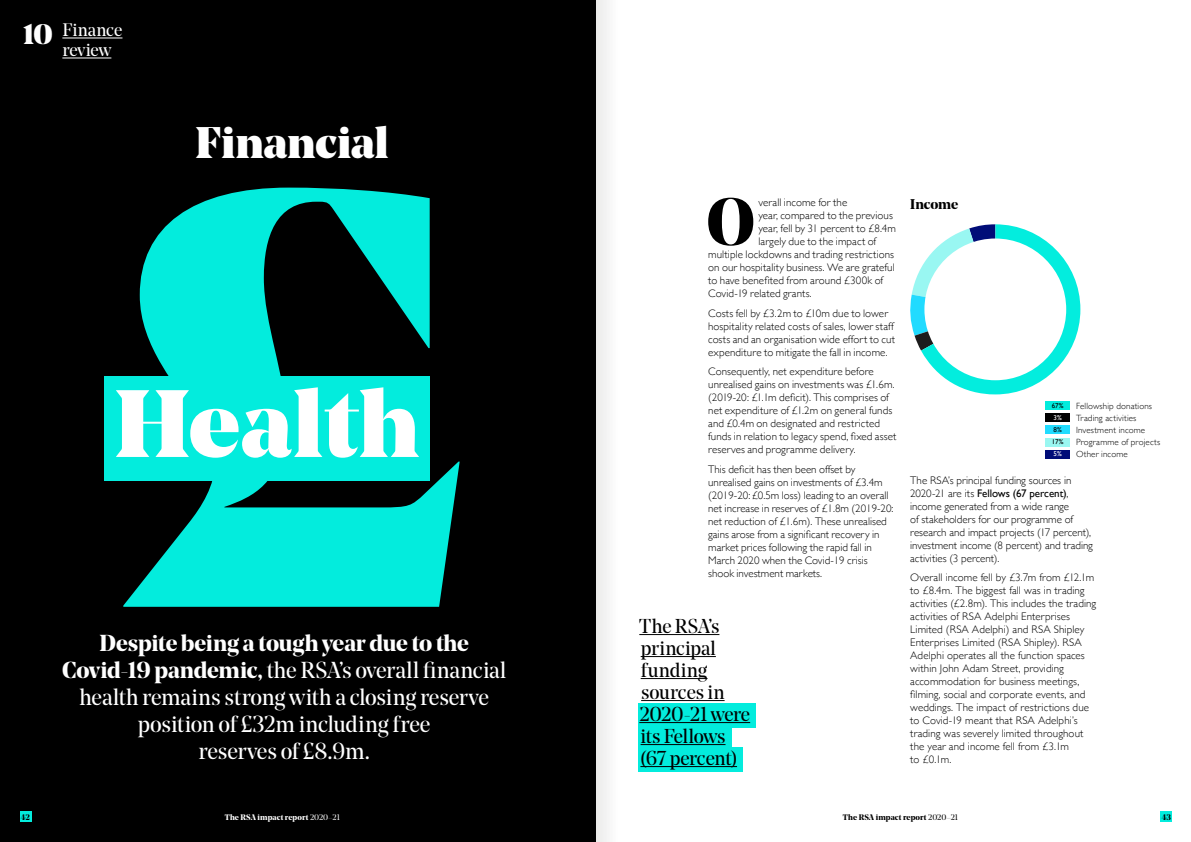
<style>
.page{position:relative;width:1191px;height:842px;background:#fff}
.page>*{position:absolute;margin:0;border:0;box-sizing:border-box;transform-origin:0 0}
.t1{font:900 95px "Noe Display";letter-spacing:.01em;color:#fff}
.t2{font:700 66.5px "Noe Display";color:#000}
.t3{font:900 44px "Noe Display";letter-spacing:-.005em;color:#fff}
.t4{font:23px/27px "Noe Display";letter-spacing:-.01em;color:#fff;text-align:center}
.t5{font:20px/22px "Noe Display";letter-spacing:-.015em;color:#000}
.t6{font:18px/20px "Noe Display";letter-spacing:-.01em;color:#fff}
.t7{font:700 14px "Noe Display";letter-spacing:-.01em;color:#000}
.t8{font:300 11px/13px "Gill Sans";letter-spacing:.005em;color:#000}
.t9{font:300 9px/12.1px "Gill Sans";letter-spacing:.015em;color:#000}
.t10{font:700 8px "Noe Display";letter-spacing:.005em;color:#000}
.t11{font:700 8px "Noe Display";letter-spacing:.01em;color:#fff}
.t12{font:7px/12.1px "Gill Sans";color:#000}
.t13{font:7px "Gill Sans";color:#fff}
.s1{font-weight:900;font-size:28px}
.s2{font-weight:700}
.s3{font-weight:400}
</style>
<div class="page">
<div style="left:0;top:0;width:595px;height:842px;background:#000"></div>
<div style="left:1160px;top:811px;width:12px;height:11px;background:#03ecdd"></div>
<div style="left:20px;top:811px;width:11px;height:11px;background:#03ecdd"></div>
<div style="left:638px;top:747px;width:105px;height:25px;background:#03ecdd"></div>
<div style="left:638px;top:722px;width:93px;height:25px;background:#03ecdd"></div>
<div style="left:638px;top:703px;width:118px;height:25px;background:#03ecdd"></div>
<svg style="left:123px;top:188px;width:337px;height:419px;fill:#03ecdd"></svg>
<hr style="left:62px;top:38px;width:60px;height:1px;background:#fff">
<hr style="left:62px;top:58px;width:49px;height:1px;background:#fff">
<div style="left:104px;top:376px;width:326px;height:104px;background:#03ecdd"></div>
<hr style="left:639px;top:634px;width:80px;height:1px;background:#000">
<hr style="left:640px;top:656px;width:76px;height:1px;background:#000">
<hr style="left:640px;top:678px;width:67px;height:1px;background:#000">
<hr style="left:641px;top:700px;width:83px;height:1px;background:#000">
<hr style="left:639px;top:722px;width:111px;height:1px;background:#000">
<hr style="left:640px;top:744px;width:85px;height:1px;background:#000">
<hr style="left:640px;top:766px;width:97px;height:1px;background:#000">
<div style="left:1045px;top:402px;width:24px;height:8px;background:#03ecdd"></div>
<div style="left:1045px;top:426px;width:24px;height:8px;background:#21dcff"></div>
<div style="left:1045px;top:438px;width:24px;height:8px;background:#9af7f1"></div>
<div style="left:1045px;top:414px;width:24px;height:8px;background:#000"></div>
<div style="left:1045px;top:450px;width:24px;height:8px;background:#000c78"></div>
<svg style="left:910px;top:224px;width:170px;height:170px"></svg>
<div style="left:924px;top:238px;width:142px;height:142px;background:#fff;border-radius:50%"></div>
<div style="left:595px;top:0;width:44px;height:842px;background:linear-gradient(to right,#efefee,#fff)"></div>
<h3 class="t6" style="left:62px;top:20px;width:62px;text-indent:-40px"><span class="s1">10</span> Finance review</h3>
<h3 class="t3" style="left:195px;top:113px;width:195px">Financial</h3>
<h1 class="t1" style="left:115px;top:361px;width:306px">Health</h1>
<h3 class="t4" style="left:62px;top:629px;width:446px"><span class="s2">Despite being a tough year due to the Covid-19 pandemic,</span> the RSA’s overall financial health remains strong with a closing reserve position of £32m including free<br>reserves of £8.9m.</h3>
<h2 class="t2" style="left:706px;top:179px;width:50px">O</h2>
<p class="t8" style="left:758px;top:195px;width:90px">verall income for the</p>
<p class="t8" style="left:758px;top:208px;width:136px">year, compared to the previous</p>
<p class="t8" style="left:758px;top:221px;width:139px">year, fell by 31 percent to £8.4m</p>
<p class="t8" style="left:758px;top:234px;width:119px">largely due to the impact of</p>
<p class="t8" style="left:708px;top:247px;width:187px">multiple lockdowns and trading restrictions</p>
<p class="t8" style="left:708px;top:260px;width:188px">on our hospitality business. We are grateful</p>
<p class="t8" style="left:708px;top:273px;width:176px">to have benefited from around £300k of</p>
<p class="t8" style="left:708px;top:286px;width:105px">Covid-19 related grants.</p>
<p class="t8" style="left:708px;top:306px;width:188px">Costs fell by £3.2m to £10m due to lower hospitality related costs of sales, lower staff costs and an organisation wide effort to cut expenditure to mitigate the fall in income.</p>
<p class="t8" style="left:708px;top:364px;width:190px">Consequently, net expenditure before unrealised gains on investments was £1.6m. (2019-20: £1.1m deficit). This comprises of net expenditure of £1.2m on general funds and £0.4m on designated and restricted funds in relation to legacy spend, fixed asset reserves and programme delivery.</p>
<p class="t8" style="left:708px;top:462px;width:187px">This deficit has then been offset by unrealised gains on investments of £3.4m (2019-20: £0.5m loss) leading to an overall net increase in reserves of £1.8m (2019-20: net reduction of £1.6m). These unrealised gains arose from a significant recovery in market prices following the rapid fall in March 2020 when the Covid-19 crisis shook investment markets.</p>
<h3 class="t5" style="left:639px;top:614px;width:112px">The RSA’s principal funding sources in<br>2020-21 were its Fellows (67 percent)</h3>
<p class="t7" style="left:910px;top:195px;width:50px">Income</p>
<p class="t12" style="left:1051px;top:399px;width:13px">67%</p>
<p class="t12" style="left:1052px;top:424px;width:13px">8%<br>17%</p>
<p class="t13" style="left:1053px;top:414px;width:10px">3%</p>
<p class="t13" style="left:1053px;top:450px;width:10px">5%</p>
<p class="t9" style="left:1076px;top:399px;width:86px">Fellowship donations<br>Trading activities<br>Investment income<br>Programme of projects<br>Other income</p>
<p class="t8" style="left:910px;top:473px;width:184px">The RSA’s principal funding sources in 2020-21 are its <span class="s3">Fellows (67 percent)</span>, income generated from a wide range<br>of stakeholders for our programme of research and impact projects (17 percent), investment income (8 percent) and trading activities (3 percent).</p>
<p class="t8" style="left:910px;top:571px;width:187px">Overall income fell by £3.7m from £12.1m to £8.4m. The biggest fall was in trading activities (£2.8m). This includes the trading activities of RSA Adelphi Enterprises Limited (RSA Adelphi) and RSA Shipley Enterprises Limited (RSA Shipley). RSA Adelphi operates all the function spaces within John Adam Street, providing accommodation for business meetings, filming, social and corporate events, and weddings. The impact of restrictions due to Covid-19 meant that RSA Adelphi’s trading was severely limited throughout the year and income fell from £3.1m<br>to £0.1m.</p>
<p class="t10" style="left:21px;top:812px;width:11px">42</p>
<p class="t11" style="left:225px;top:812px;width:117px">The RSA impact report <span class="s3">2020–21</span></p>
<p class="t10" style="left:843px;top:812px;width:117px">The RSA impact report <span class="s3">2020–21</span></p>
<p class="t10" style="left:1161px;top:812px;width:11px">43</p>
</div>
